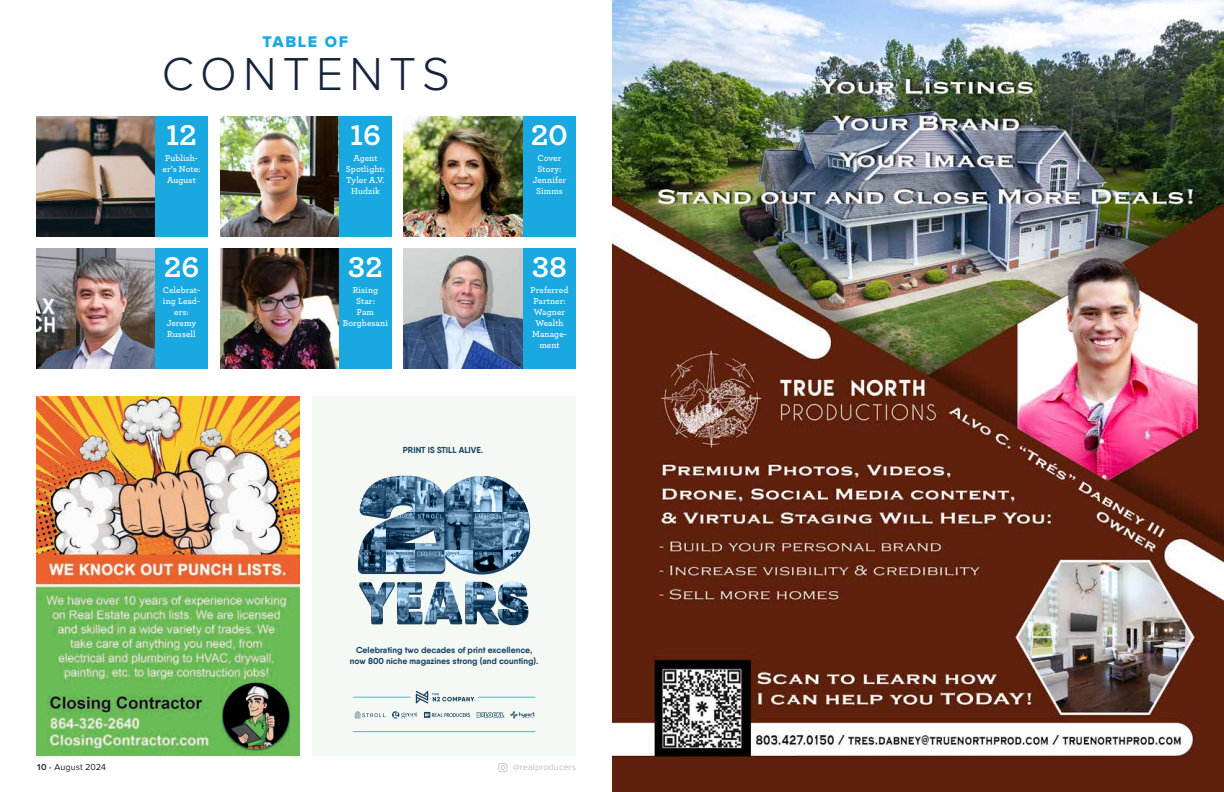
<style>
.page{position:relative;width:1224px;height:792px;background:#fff}
.page>*{position:absolute;margin:0;border:0;box-sizing:border-box;transform-origin:0 0}
.t1{font:300 48px "Proxima Nova";letter-spacing:.13em;color:#16253b}
.t2{font:700 30px "Archer Pro";color:#fff}
.t3{font:16.1px "Proxima Nova Extrabld";letter-spacing:.1em;color:#19a8e0}
.t4{font:600 9px/11px "Archer Pro";letter-spacing:.01em;color:#fff;text-align:center}
.t5{font:9px "Proxima Nova";letter-spacing:.01em;color:#bcbec0}
.t6{font:9px "Proxima Nova";letter-spacing:.01em;color:#231f20}
.t7{font:700 8.7px/10.4px "Qanelas Soft";color:#174263;text-align:center}
.s1{font-weight:600}
.s2{color:#19a8e0}
</style>
<div class="page">
<svg style="left:498px;top:763px;width:9px;height:9px"></svg>
<img style="left:36px;top:396px;width:264px;height:360px">
<img style="left:612px;top:0;width:612px;height:792px">
<div style="left:312px;top:396px;width:264px;height:360px;background:#f4f9f3"></div>
<svg style="left:359px;top:581px;width:169px;height:44px"></svg>
<svg style="left:358px;top:476px;width:172px;height:99px"></svg>
<svg style="left:355px;top:711px;width:62px;height:8px"></svg>
<svg style="left:424px;top:712px;width:46px;height:6px"></svg>
<svg style="left:477px;top:711px;width:58px;height:7px"></svg>
<hr style="left:354px;top:731px;width:78px;height:1px;background:#35c0ce">
<hr style="left:432px;top:731px;width:103px;height:1px;background:#35c0ce">
<hr style="left:354px;top:697px;width:56px;height:1px;background:#35c0ce">
<hr style="left:478px;top:697px;width:57px;height:1px;background:#35c0ce">
<svg style="left:416px;top:691px;width:60px;height:12px"></svg>
<img style="left:220px;top:249px;width:119px;height:120px">
<div style="left:339px;top:249px;width:53px;height:120px;background:#19a8e0"></div>
<img style="left:404px;top:249px;width:119px;height:120px">
<div style="left:523px;top:249px;width:53px;height:120px;background:#19a8e0"></div>
<img style="left:220px;top:116px;width:119px;height:121px">
<div style="left:339px;top:116px;width:53px;height:121px;background:#19a8e0"></div>
<img style="left:404px;top:116px;width:119px;height:121px">
<div style="left:523px;top:116px;width:53px;height:121px;background:#19a8e0"></div>
<img style="left:36px;top:116px;width:119px;height:121px">
<div style="left:155px;top:116px;width:53px;height:121px;background:#19a8e0"></div>
<img style="left:36px;top:249px;width:119px;height:120px">
<div style="left:155px;top:249px;width:53px;height:120px;background:#19a8e0"></div>
<h3 class="t3" style="left:263px;top:35px;width:87px">TABLE OF</h3>
<h1 class="t1" style="left:162px;top:52px;width:290px">CONTENTS</h1>
<h2 class="t2" style="left:166px;top:111px;width:32px">12</h2>
<p class="t4" style="left:163px;top:152px;width:39px">Publish&shy;er’s Note:<br>August</p>
<h2 class="t2" style="left:164px;top:243px;width:37px">26</h2>
<p class="t4" style="left:163px;top:284px;width:39px">Celebrat&shy;ing Lead&shy;ers:<br>Jeremy<br>Russell</p>
<h2 class="t2" style="left:350px;top:111px;width:32px">16</h2>
<p class="t4" style="left:346px;top:152px;width:41px">Agent<br>Spotlight:<br>Tyler A.V.<br>Hudzik</p>
<h2 class="t2" style="left:348px;top:243px;width:36px">32</h2>
<p class="t4" style="left:343px;top:284px;width:47px">Rising<br>Star:<br>Pam<br>Borghesani</p>
<p class="t7" style="left:403px;top:445px;width:82px">PRINT IS STILL ALIVE.</p>
<h2 class="t2" style="left:531px;top:111px;width:39px">20</h2>
<p class="t4" style="left:533px;top:152px;width:35px">Cover<br>Story:<br>Jennifer<br>Simms</p>
<h2 class="t2" style="left:532px;top:243px;width:36px">38</h2>
<p class="t4" style="left:531px;top:284px;width:39px">Preferred<br>Partner:<br>Wagner<br>Wealth<br>Manage&shy;ment</p>
<p class="t7" style="left:350px;top:645px;width:190px">Celebrating two decades of print excellence, now 800 niche magazines strong (and counting).</p>
<p class="t6" style="left:36px;top:762px;width:72px"><span class="s1">10</span> <span class="s2">•</span> August 2024</p>
<p class="t5" style="left:513px;top:762px;width:65px">@realproducers</p>
</div>
